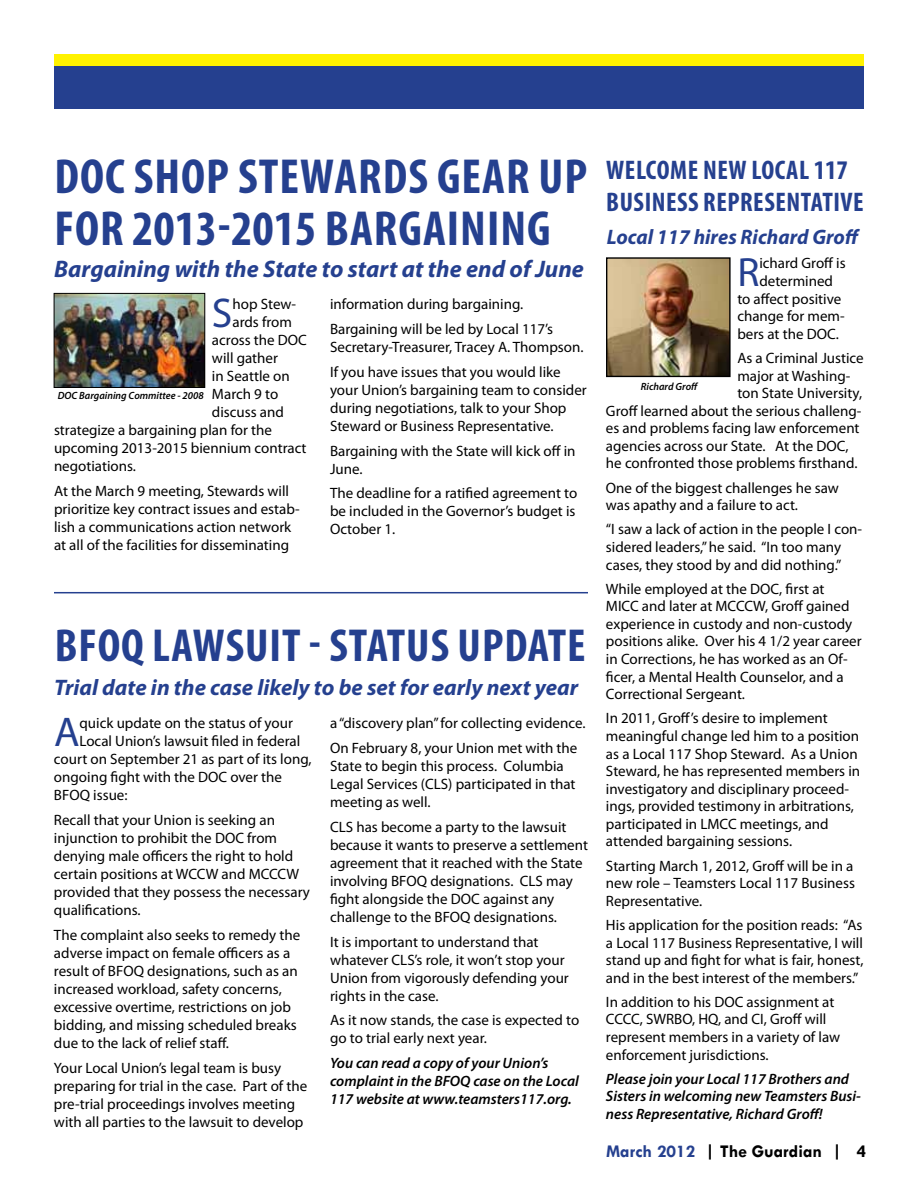
<style>
.page{position:relative;width:918px;height:1188px;background:#fff}
.page>*{position:absolute;margin:0;border:0;box-sizing:border-box;transform-origin:0 0}
.t1{font:700 condensed 49.5px/52.5px "Myriad Pro";letter-spacing:.02em;color:#25408f}
.t2{font:700 condensed 46.5px "Myriad Pro";letter-spacing:.02em;color:#25408f}
.t3{font:41.7px "Myriad Pro";color:#25408f}
.t4{font:41.1px "Myriad Pro";color:#25408f}
.t5{font:700 condensed 27px/32.4px "Myriad Pro";letter-spacing:.02em;color:#25408f}
.t6{font:italic 700 24px "Myriad Pro";color:#25408f}
.t7{font:italic 700 22.5px "Myriad Pro";color:#25408f}
.t8{font:italic 700 21px "Myriad Pro";color:#25408f}
.t9{font:700 18px "Tw Cen";color:#000}
.t10{font:15px/18px "Myriad Pro";color:#000}
.t11{font:italic 600 15px/17.5px "Myriad Pro";color:#000}
.t12{font:italic 600 10.5px "Myriad Pro";color:#000}
.s1{color:#25408f}
</style>
<div class="page">
<div style="left:54px;top:54px;width:810px;height:14px;background:#fff200"></div>
<div style="left:54px;top:66px;width:810px;height:43px;background:#25408f"></div>
<hr style="left:54px;top:592px;width:534px;height:1px;background:#25408f">
<img style="left:56px;top:295px;width:147px;height:91px">
<div style="left:54px;top:293px;width:151px;height:95px;border:1px solid #000"></div>
<img style="left:608px;top:259px;width:121px;height:116px">
<div style="left:606px;top:257px;width:125px;height:120px;border:1px solid #000"></div>
<h1 class="t1" style="left:54px;top:149px;width:531px">DOC SHOP STEWARDS GEAR UP<br>FOR 2013-2015 BARGAINING</h1>
<h3 class="t5" style="left:606px;top:153px;width:158px">WELCOME NEW LOCAL</h3>
<h3 class="t5" style="left:606px;top:153px;width:259px;text-indent:208px">117<br>BUSINESS REPRESENTATIVE</h3>
<h3 class="t8" style="left:607px;top:223px;width:255px">Local 117 hires Richard Groff</h3>
<h3 class="t6" style="left:54px;top:253px;width:531px">Bargaining with the State to start at the end of June</h3>
<h3 class="t3" style="left:212px;top:288px;width:22px">S</h3>
<p class="t10" style="left:233px;top:295px;width:65px">hop Stew-</p>
<p class="t10" style="left:233px;top:313px;width:61px">ards from</p>
<p class="t10" style="left:212px;top:331px;width:97px">across the DOC</p>
<p class="t10" style="left:212px;top:349px;width:68px">will gather</p>
<p class="t10" style="left:212px;top:367px;width:79px">in Seattle on</p>
<p class="t10" style="left:212px;top:385px;width:68px">March 9 to</p>
<p class="t10" style="left:212px;top:403px;width:73px">discuss and</p>
<p class="t10" style="left:54px;top:421px;width:220px">strategize a bargaining plan for the</p>
<p class="t10" style="left:54px;top:439px;width:254px">upcoming 2013-2015 biennium contract</p>
<p class="t10" style="left:54px;top:457px;width:84px">negotiations.</p>
<p class="t10" style="left:54px;top:482px;width:247px">At the March 9 meeting, Stewards will prioritize key contract issues and estab&shy;lish a communications action network at all of the facilities for disseminating</p>
<p class="t12" style="left:58px;top:389px;width:147px">DOC Bargaining Committee - 2008</p>
<p class="t10" style="left:330px;top:292px;width:225px;line-height:24.8px">information during bargaining.<br>Bargaining will be led by Local 117’s</p>
<p class="t10" style="left:330px;top:334px;width:255px;line-height:24.8px">Secretary-Treasurer, Tracey A. Thompson.<br>If you have issues that you would like</p>
<p class="t10" style="left:330px;top:381px;width:258px">your Union’s bargaining team to consider during negotiations, talk to your Shop<br>Steward or Business Representative.</p>
<p class="t10" style="left:330px;top:441px;width:247px">Bargaining with the State will kick off in<br>June.</p>
<p class="t10" style="left:330px;top:484px;width:249px">The deadline for a ratified agreement to be included in the Governor’s budget is<br>October 1.</p>
<h2 class="t2" style="left:55px;top:616px;width:532px">BFOQ LAWSUIT - STATUS UPDATE</h2>
<h3 class="t7" style="left:54px;top:673px;width:526px">Trial date in the case likely to be set for early next year</h3>
<h3 class="t3" style="left:54px;top:707px;width:27px">A</h3>
<p class="t10" style="left:80px;top:714px;width:215px">quick update on the status of your</p>
<p class="t10" style="left:80px;top:732px;width:222px">Local Union’s lawsuit filed in federal</p>
<p class="t10" style="left:54px;top:750px;width:259px">court on September 21 as part of its long,</p>
<p class="t10" style="left:54px;top:768px;width:230px">ongoing fight with the DOC over the</p>
<p class="t10" style="left:54px;top:786px;width:75px">BFOQ issue:</p>
<p class="t10" style="left:54px;top:811px;width:258px">Recall that your Union is seeking an injunction to prohibit the DOC from denying male officers the right to hold certain positions at WCCW and MCCCW provided that they possess the necessary qualifications.</p>
<p class="t10" style="left:54px;top:926px;width:248px">The complaint also seeks to remedy the adverse impact on female officers as a result of BFOQ designations, such as an increased workload, safety concerns, excessive overtime, restrictions on job bidding, and missing scheduled breaks due to the lack of relief staff.</p>
<p class="t10" style="left:54px;top:1058px;width:255px">Your Local Union’s legal team is busy preparing for trial in the case. Part of the pre-trial proceedings involves meeting with all parties to the lawsuit to develop</p>
<p class="t10" style="left:330px;top:711px;width:257px;line-height:24.8px">a “discovery plan” for collecting evidence.<br>On February 8, your Union met with the</p>
<p class="t10" style="left:330px;top:757px;width:247px">State to begin this process. Columbia<br>Legal Services (CLS) participated in that meeting as well.</p>
<p class="t10" style="left:330px;top:818px;width:259px">CLS has become a party to the lawsuit because it wants to preserve a settlement agreement that it reached with the State involving BFOQ designations. CLS may fight alongside the DOC against any challenge to the BFOQ designations.</p>
<p class="t10" style="left:330px;top:932px;width:240px">It is important to understand that whatever CLS’s role, it won’t stop your<br>Union from vigorously defending your rights in the case.</p>
<p class="t10" style="left:330px;top:1011px;width:251px">As it now stands, the case is expected to go to trial early next year.</p>
<p class="t11" style="left:330px;top:1054px;width:250px;line-height:18px">You can read a copy of your Union’s complaint in the BFOQ case on the Local<br>117 website at www.teamsters117.org.</p>
<h3 class="t4" style="left:737px;top:247px;width:24px">R</h3>
<p class="t10" style="left:759px;top:254px;width:88px">ichard Groff is</p>
<p class="t10" style="left:759px;top:272px;width:75px">determined</p>
<p class="t10" style="left:737px;top:289px;width:105px">to affect positive</p>
<p class="t10" style="left:737px;top:307px;width:109px">change for mem-</p>
<p class="t10" style="left:737px;top:324px;width:103px">bers at the DOC.</p>
<p class="t10" style="left:737px;top:349px;width:128px">As a Criminal Justice</p>
<p class="t10" style="left:737px;top:366px;width:114px">major at Washing-</p>
<p class="t10" style="left:737px;top:384px;width:126px">ton State University,</p>
<p class="t10" style="left:606px;top:401px;width:257px">Groff learned about the serious challeng-</p>
<p class="t10" style="left:606px;top:419px;width:255px">es and problems facing law enforcement</p>
<p class="t10" style="left:606px;top:436px;width:244px">agencies across our State. At the DOC,</p>
<p class="t10" style="left:606px;top:454px;width:253px">he confronted those problems firsthand.</p>
<p class="t10" style="left:606px;top:479px;width:234px;line-height:17.5px">One of the biggest challenges he saw was apathy and a failure to act.</p>
<p class="t10" style="left:606px;top:520px;width:258px;line-height:17.5px">“I saw a lack of action in the people I con&shy;sidered leaders,” he said. “In too many cases, they stood by and did nothing.”</p>
<p class="t10" style="left:606px;top:580px;width:257px;line-height:17.5px">While employed at the DOC, first at<br>MICC and later at MCCCW, Groff gained experience in custody and non-custody positions alike. Over his 4 1/2 year career in Corrections, he has worked as an Of&shy;ficer, a Mental Health Counselor, and a Correctional Sergeant.</p>
<p class="t10" style="left:606px;top:709px;width:256px;line-height:17.5px">In 2011, Groff’s desire to implement meaningful change led him to a position as a Local 117 Shop Steward. As a Union Steward, he has represented members in investigatory and disciplinary proceed&shy;ings, provided testimony in arbitrations, participated in LMCC meetings, and attended bargaining sessions.</p>
<p class="t10" style="left:606px;top:857px;width:250px;line-height:17.5px;text-align:justify">Starting March 1, 2012, Groff will be in a new role – Teamsters Local 117 Business Representative.</p>
<p class="t10" style="left:606px;top:916px;width:259px;line-height:17.5px;text-align:justify">His application for the position reads: “As a Local 117 Business Representative, I will stand up and fight for what is fair, honest, and in the best interest of the members.”</p>
<p class="t10" style="left:606px;top:993px;width:236px;line-height:17.5px">In addition to his DOC assignment at CCCC, SWRBO, HQ, and CI, Groff will represent members in a variety of law enforcement jurisdictions.</p>
<p class="t11" style="left:606px;top:1070px;width:257px">Please join your Local 117 Brothers and<br>Sisters in welcoming new Teamsters Busi&shy;ness Representative, Richard Groff!</p>
<p class="t12" style="left:641px;top:380px;width:59px">Richard Groff</p>
<p class="t9" style="left:606px;top:1140px;width:262px"><span class="s1">March 2012</span> | The Guardian | 4</p>
</div>
